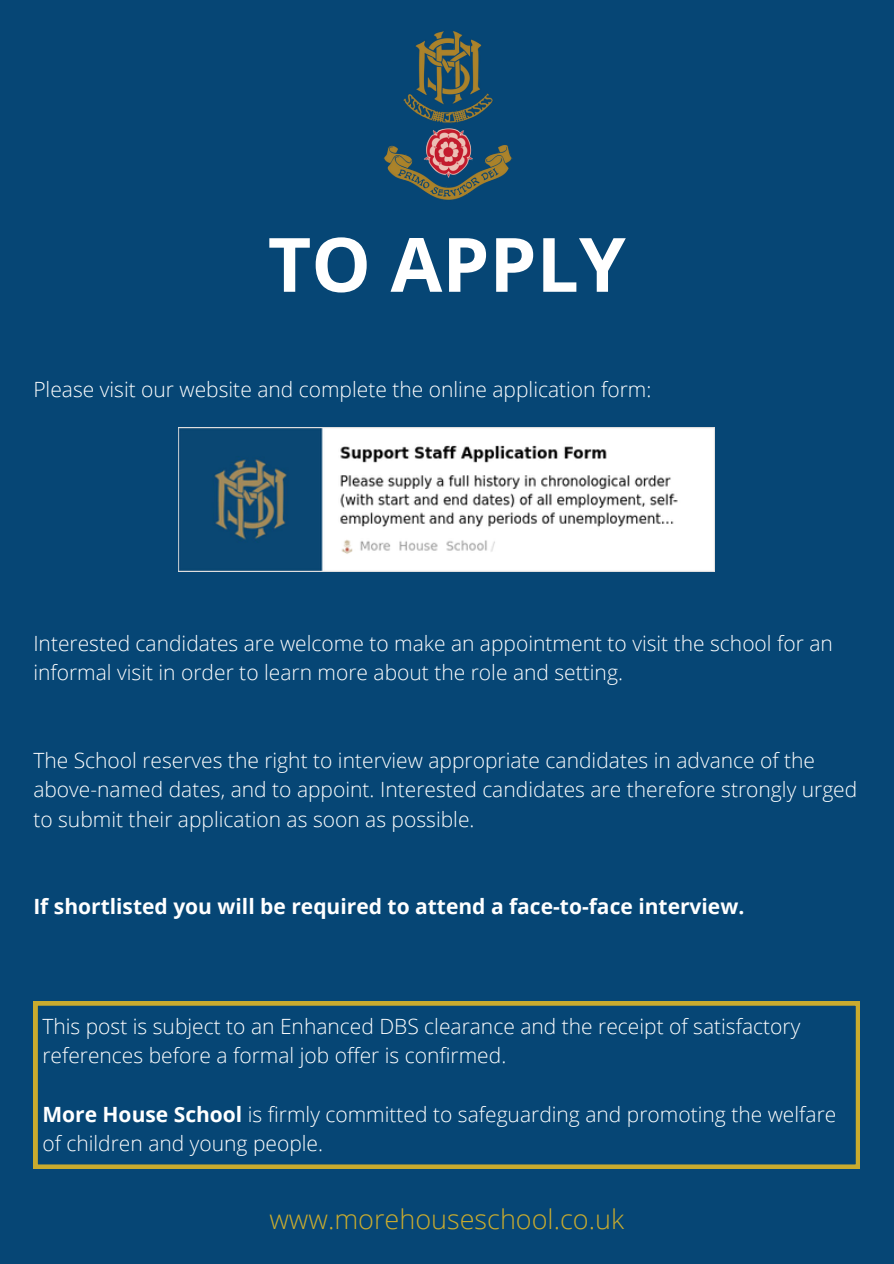
<style>
.page{position:relative;width:894px;height:1264px;background:#fff}
.page>*{position:absolute;margin:0;border:0;box-sizing:border-box;transform-origin:0 0}
.t1{font:700 75px "Open Sans";color:#fff}
.t2{font:300 27px "Open Sans";color:#c9ab2e}
.t3{font:300 21px/29.2px "Open Sans";color:#fff}
.t4{font:700 21px "Open Sans";color:#fff}
.s1{font-weight:700}
</style>
<div class="page">
<div style="left:0;top:0;width:893px;height:1263px;background:#064675"></div>
<img style="left:383px;top:31px;width:130px;height:169px">
<svg style="left:33px;top:1001px;width:826px;height:167px"></svg>
<img style="left:179px;top:427px;width:535px;height:144px">
<p class="t1" style="left:268px;top:212px;width:359px">TO APPLY</p>
<p class="t3" style="left:33px;top:374px;width:619px">Please visit our website and complete the online application form:</p>
<p class="t3" style="left:33px;top:628px;width:800px">Interested candidates are welcome to make an appointment to visit the school for an informal visit in order to learn more about the role and setting.</p>
<p class="t3" style="left:33px;top:745px;width:825px">The School reserves the right to interview appropriate candidates in advance of the above-named dates, and to appoint. Interested candidates are therefore strongly urged to submit their application as soon as possible.</p>
<h3 class="t4" style="left:33px;top:892px;width:712px">If shortlisted you will be required to attend a face-to-face interview.</h3>
<p class="t3" style="left:42px;top:1011px;width:759px">This post is subject to an Enhanced DBS clearance and the receipt of satisfactory references before a formal job offer is confirmed.</p>
<h1 class="t3" style="left:42px;top:1098px;width:795px"><span class="s1">More House School</span> is firmly committed to safeguarding and promoting the welfare of children and young people.</h1>
<p class="t2" style="left:269px;top:1200px;width:356px">www.morehouseschool.co.uk</p>
</div>
